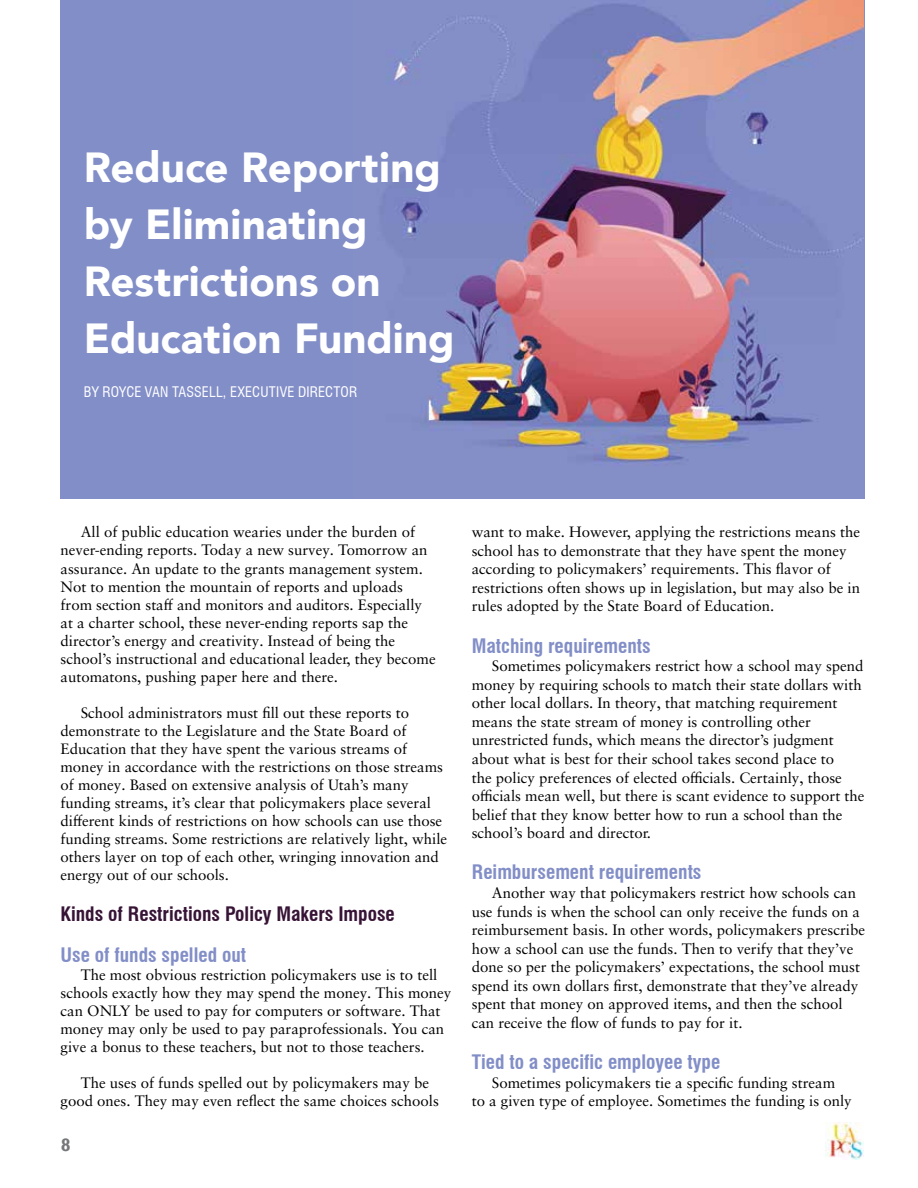
<style>
.page{position:relative;width:918px;height:1188px;background:#fff}
.page>*{position:absolute;margin:0;border:0;box-sizing:border-box;transform-origin:0 0}
.t1{font:900 42px/57px "Avenir";color:#fff}
.t2{font:700 condensed 19.5px "Swiss 721 BT";color:#828ec7}
.t3{font:700 condensed 19.5px "Swiss 721 BT";color:#371336}
.t4{font:700 18px "Gill Sans";color:#757779}
.t5{font:15px/18px "Sabon LT Pro";color:#000}
.t6{font:condensed 14.25px "Swiss 721 BT";letter-spacing:.01em;color:#fff}
</style>
<div class="page">
<img style="left:826px;top:1122px;width:38px;height:38px">
<div style="left:61px;top:0;width:804px;height:498px;background:#828ec7"></div>
<img style="left:384px;top:0;width:480px;height:466px">
<h1 class="t1" style="left:84px;top:138px;width:372px">Reduce Reporting by Eliminating<br>Restrictions on<br>Education Funding</h1>
<p class="t6" style="left:84px;top:384px;width:275px">BY ROYCE VAN TASSELL, EXECUTIVE DIRECTOR</p>
<p class="t5" style="left:61px;top:523px;width:377px;text-indent:20px">All of public education wearies under the burden of never-ending reports. Today a new survey. Tomorrow an assurance. An update to the grants management system.<br>Not to mention the mountain of reports and uploads from section staff and monitors and auditors. Especially at a charter school, these never-ending reports sap the director’s energy and creativity. Instead of being the school’s instructional and educational leader, they become automatons, pushing paper here and there.</p>
<p class="t5" style="left:61px;top:703px;width:388px;text-indent:20px">School administrators must fill out these reports to demonstrate to the Legislature and the State Board of Education that they have spent the various streams of money in accordance with the restrictions on those streams of money. Based on extensive analysis of Utah’s many funding streams, it’s clear that policymakers place several different kinds of restrictions on how schools can use those funding streams. Some restrictions are relatively light, while others layer on top of each other, wringing innovation and energy out of our schools.</p>
<h2 class="t3" style="left:61px;top:902px;width:336px">Kinds of Restrictions Policy Makers Impose</h2>
<h2 class="t2" style="left:61px;top:943px;width:187px">Use of funds spelled out</h2>
<p class="t5" style="left:61px;top:965px;width:392px;text-indent:20px">The most obvious restriction policymakers use is to tell schools exactly how they may spend the money. This money can ONLY be used to pay for computers or software. That money may only be used to pay paraprofessionals. You can give a bonus to these teachers, but not to those teachers.</p>
<p class="t5" style="left:61px;top:1073px;width:380px;text-indent:20px">The uses of funds spelled out by policymakers may be good ones. They may even reflect the same choices schools</p>
<p class="t4" style="left:61px;top:1134px;width:11px">8</p>
<p class="t5" style="left:472px;top:523px;width:390px;line-height:18.5px">want to make. However, applying the restrictions means the school has to demonstrate that they have spent the money according to policymakers’ requirements. This flavor of restrictions often shows up in legislation, but may also be in rules adopted by the State Board of Education.</p>
<h2 class="t2" style="left:472px;top:634px;width:180px">Matching requirements</h2>
<p class="t5" style="left:472px;top:657px;width:394px;line-height:18.5px;text-indent:20px">Sometimes policymakers restrict how a school may spend money by requiring schools to match their state dollars with other local dollars. In theory, that matching requirement means the state stream of money is controlling other unrestricted funds, which means the director’s judgment about what is best for their school takes second place to<br>the policy preferences of elected officials. Certainly, those officials mean well, but there is scant evidence to support the belief that they know better how to run a school than the school’s board and director.</p>
<h2 class="t2" style="left:472px;top:861px;width:231px">Reimbursement requirements</h2>
<p class="t5" style="left:472px;top:883px;width:395px;line-height:18.5px;text-indent:20px">Another way that policymakers restrict how schools can use funds is when the school can only receive the funds on a reimbursement basis. In other words, policymakers prescribe how a school can use the funds. Then to verify that they’ve done so per the policymakers’ expectations, the school must spend its own dollars first, demonstrate that they’ve already spent that money on approved items, and then the school can receive the flow of funds to pay for it.</p>
<h2 class="t2" style="left:472px;top:1050px;width:250px">Tied to a specific employee type</h2>
<p class="t5" style="left:472px;top:1073px;width:382px;line-height:18.5px;text-align:center">Sometimes policymakers tie a specific funding stream<br>to a given type of employee. Sometimes the funding is only</p>
</div>
